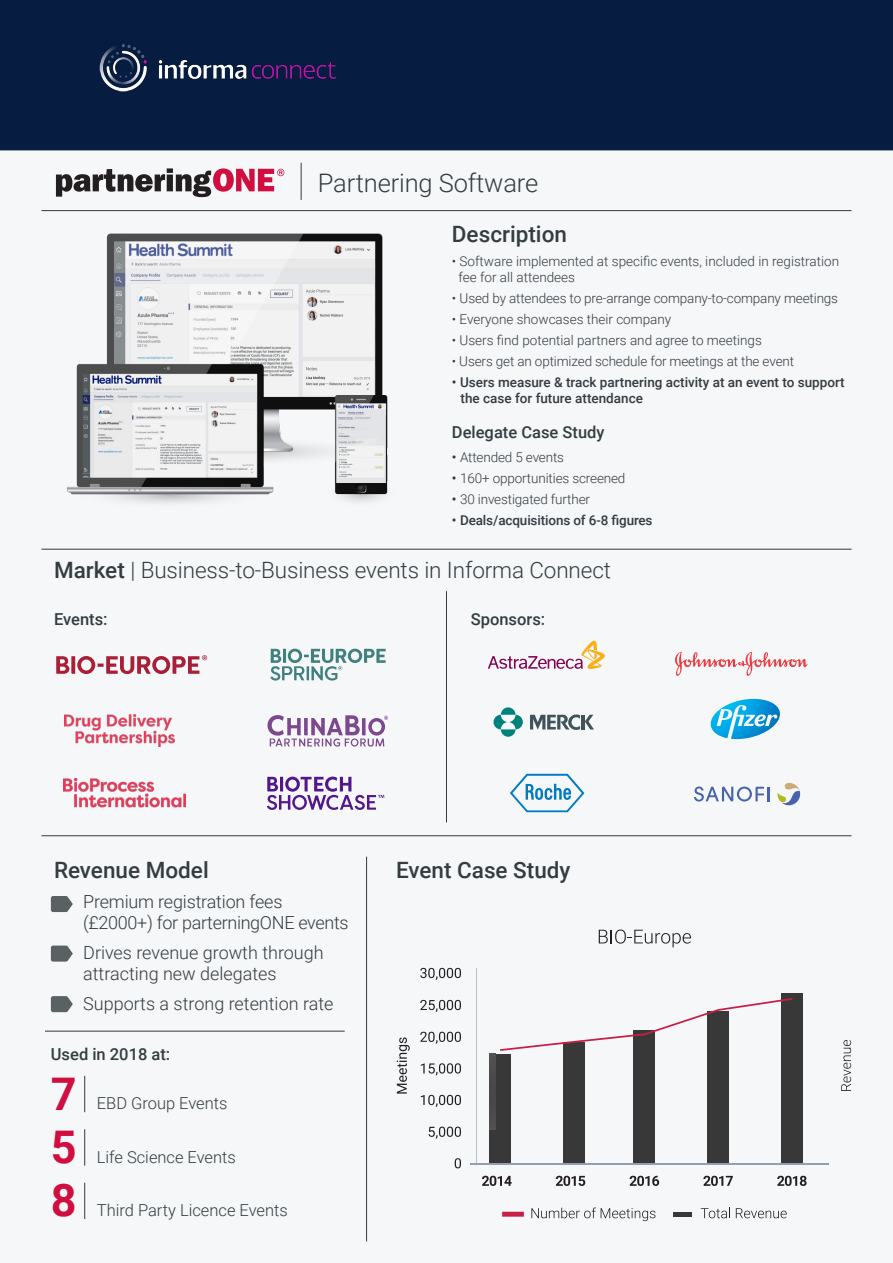
<style>
.page{position:relative;width:893px;height:1263px;background:#fff}
.page>*{position:absolute;margin:0;border:0;box-sizing:border-box;transform-origin:0 0}
.t1{font:700 45px/53.4px "Roboto";color:#d10e40;text-align:justify}
.t2{font:300 25.5px "Roboto";letter-spacing:-.005em;color:#333d40}
.t3{font:300 22.5px "Roboto";letter-spacing:-.005em;color:#333d40}
.t4{font:500 22.5px "Roboto";color:#333d40}
.t5{font:300 18px/21px "Roboto";color:#333b40}
.t6{font:300 16.5px "Roboto";color:#333d40}
.t7{font:500 16.5px "Roboto";color:#333d40}
.t8{font:300 13.5px/16.2px "Roboto";letter-spacing:-.01em;color:#333b40}
.t9{font:500 13.5px/16.2px "Roboto";color:#333b40}
.s1{font-weight:500}
</style>
<div class="page">
<div style="left:0;top:0;width:893px;height:151px;background:#061d41"></div>
<div style="left:0;top:151px;width:893px;height:1112px;background:#eff2f5"></div>
<hr style="left:41px;top:210px;width:810px;height:1px;background:#333b40">
<hr style="left:41px;top:549px;width:810px;height:1px;background:#333b40">
<hr style="left:41px;top:835px;width:810px;height:1px;background:#333b40">
<svg style="left:56px;top:168px;width:228px;height:29px"></svg>
<hr style="left:301px;top:163px;width:1px;height:37px;background:#333b40">
<img style="left:64px;top:715px;width:110px;height:31px">
<svg style="left:267px;top:777px;width:117px;height:33px"></svg>
<svg style="left:267px;top:715px;width:121px;height:32px"></svg>
<img style="left:63px;top:778px;width:122px;height:30px">
<svg style="left:270px;top:649px;width:116px;height:31px"></svg>
<svg style="left:56px;top:655px;width:151px;height:19px"></svg>
<svg style="left:675px;top:652px;width:133px;height:24px"></svg>
<svg style="left:694px;top:786px;width:76px;height:15px"></svg>
<svg style="left:777px;top:783px;width:23px;height:22px"></svg>
<svg style="left:711px;top:699px;width:69px;height:40px"></svg>
<svg style="left:510px;top:774px;width:74px;height:38px"></svg>
<svg style="left:530px;top:714px;width:64px;height:16px"></svg>
<svg style="left:501px;top:707px;width:14px;height:8px"></svg>
<svg style="left:501px;top:729px;width:14px;height:8px"></svg>
<svg style="left:493px;top:715px;width:14px;height:14px"></svg>
<svg style="left:509px;top:715px;width:14px;height:14px"></svg>
<svg style="left:488px;top:641px;width:117px;height:28px"></svg>
<hr style="left:366px;top:857px;width:1px;height:384px;background:#333b40">
<svg style="left:51px;top:896px;width:22px;height:16px"></svg>
<svg style="left:51px;top:945px;width:22px;height:17px"></svg>
<svg style="left:51px;top:996px;width:22px;height:16px"></svg>
<hr style="left:84px;top:1076px;width:1px;height:36px;background:#333b40">
<hr style="left:84px;top:1129px;width:1px;height:36px;background:#333b40">
<hr style="left:84px;top:1183px;width:1px;height:36px;background:#333b40">
<hr style="left:45px;top:1031px;width:300px;height:1px;background:#333b40">
<img style="left:67px;top:233px;width:321px;height:269px">
<hr style="left:476px;top:968px;width:1px;height:196px;background:#b8c0ce">
<hr style="left:470px;top:1163px;width:359px;height:1px;background:#939db3">
<svg style="left:482px;top:1176px;width:30px;height:10px"></svg>
<svg style="left:420px;top:968px;width:41px;height:12px"></svg>
<svg style="left:420px;top:1000px;width:41px;height:12px"></svg>
<svg style="left:420px;top:1032px;width:41px;height:12px"></svg>
<svg style="left:421px;top:1063px;width:40px;height:12px"></svg>
<svg style="left:397px;top:1037px;width:13px;height:56px"></svg>
<svg style="left:841px;top:1040px;width:10px;height:51px"></svg>
<svg style="left:599px;top:929px;width:92px;height:18px"></svg>
<svg style="left:421px;top:1095px;width:40px;height:12px"></svg>
<svg style="left:429px;top:1126px;width:32px;height:13px"></svg>
<svg style="left:455px;top:1158px;width:6px;height:10px"></svg>
<svg style="left:556px;top:1176px;width:29px;height:10px"></svg>
<svg style="left:630px;top:1176px;width:29px;height:10px"></svg>
<svg style="left:703px;top:1176px;width:30px;height:10px"></svg>
<svg style="left:777px;top:1176px;width:30px;height:10px"></svg>
<div style="left:489px;top:1054px;width:22px;height:109px;background:#383839"></div>
<div style="left:633px;top:1031px;width:22px;height:132px;background:#383839"></div>
<div style="left:707px;top:1012px;width:22px;height:151px;background:#383839"></div>
<div style="left:781px;top:993px;width:22px;height:170px;background:#383839"></div>
<div style="left:563px;top:1042px;width:22px;height:121px;background:#383839"></div>
<img style="left:489px;top:1054px;width:6px;height:76px">
<svg style="left:701px;top:1208px;width:29px;height:10px"></svg>
<svg style="left:736px;top:1208px;width:51px;height:10px"></svg>
<svg style="left:531px;top:1207px;width:124px;height:14px"></svg>
<svg style="left:502px;top:1212px;width:22px;height:5px"></svg>
<hr style="left:674px;top:1212px;width:18px;height:4px;background:#383839">
<svg style="left:500px;top:998px;width:292px;height:53px"></svg>
<hr style="left:446px;top:591px;width:1px;height:231px;background:#333b40">
<img style="left:99px;top:44px;width:237px;height:48px">
<h2 class="t2" style="left:318px;top:165px;width:222px">Partnering Software</h2>
<h3 class="t4" style="left:452px;top:218px;width:117px">Description</h3>
<p class="t8" style="left:458px;top:253px;width:382px;text-indent:-7px">• Software implemented at specific events, included in registration fee for all attendees</p>
<p class="t8" style="left:452px;top:290px;width:388px">• Used by attendees to pre-arrange company-to-company meetings</p>
<p class="t8" style="left:452px;top:311px;width:221px">• Everyone showcases their company</p>
<p class="t8" style="left:452px;top:332px;width:311px">• Users find potential partners and agree to meetings</p>
<p class="t8" style="left:452px;top:353px;width:344px">• Users get an optimized schedule for meetings at the event</p>
<p class="t9" style="left:461px;top:374px;width:386px;text-indent:-9px">• Users measure &amp; track partnering activity at an event to support the case for future attendance</p>
<p class="t7" style="left:452px;top:420px;width:154px">Delegate Case Study</p>
<p class="t8" style="left:452px;top:449px;width:114px"><span class="s1">•</span> Attended 5 events</p>
<p class="t8" style="left:452px;top:470px;width:175px"><span class="s1">•</span> 160+ opportunities screened</p>
<p class="t8" style="left:452px;top:491px;width:140px"><span class="s1">•</span> 30 investigated further</p>
<p class="t9" style="left:452px;top:512px;width:202px">• Deals/acquisitions of 6-8 figures</p>
<h3 class="t3" style="left:54px;top:554px;width:559px"><span class="s1">Market</span> | Business-to-Business events in Informa Connect</h3>
<p class="t7" style="left:54px;top:607px;width:55px">Events:</p>
<p class="t7" style="left:471px;top:607px;width:76px">Sponsors:</p>
<h3 class="t4" style="left:54px;top:854px;width:156px">Revenue Model</h3>
<h3 class="t4" style="left:396px;top:854px;width:176px">Event Case Study</h3>
<h3 class="t5" style="left:83px;top:890px;width:267px">Premium registration fees (£2000+) for parterningONE events</h3>
<h3 class="t5" style="left:83px;top:941px;width:242px">Drives revenue growth through attracting new delegates</h3>
<h3 class="t5" style="left:83px;top:992px;width:252px">Supports a strong retention rate</h3>
<p class="t7" style="left:51px;top:1042px;width:121px">Used in 2018 at:</p>
<h1 class="t1" style="left:51px;top:1065px;width:27px">7<br>5<br>8</h1>
<p class="t6" style="left:97px;top:1092px;width:132px">EBD Group Events</p>
<p class="t6" style="left:97px;top:1145px;width:141px">Life Science Events</p>
<p class="t6" style="left:97px;top:1199px;width:192px">Third Party Licence Events</p>
</div>
